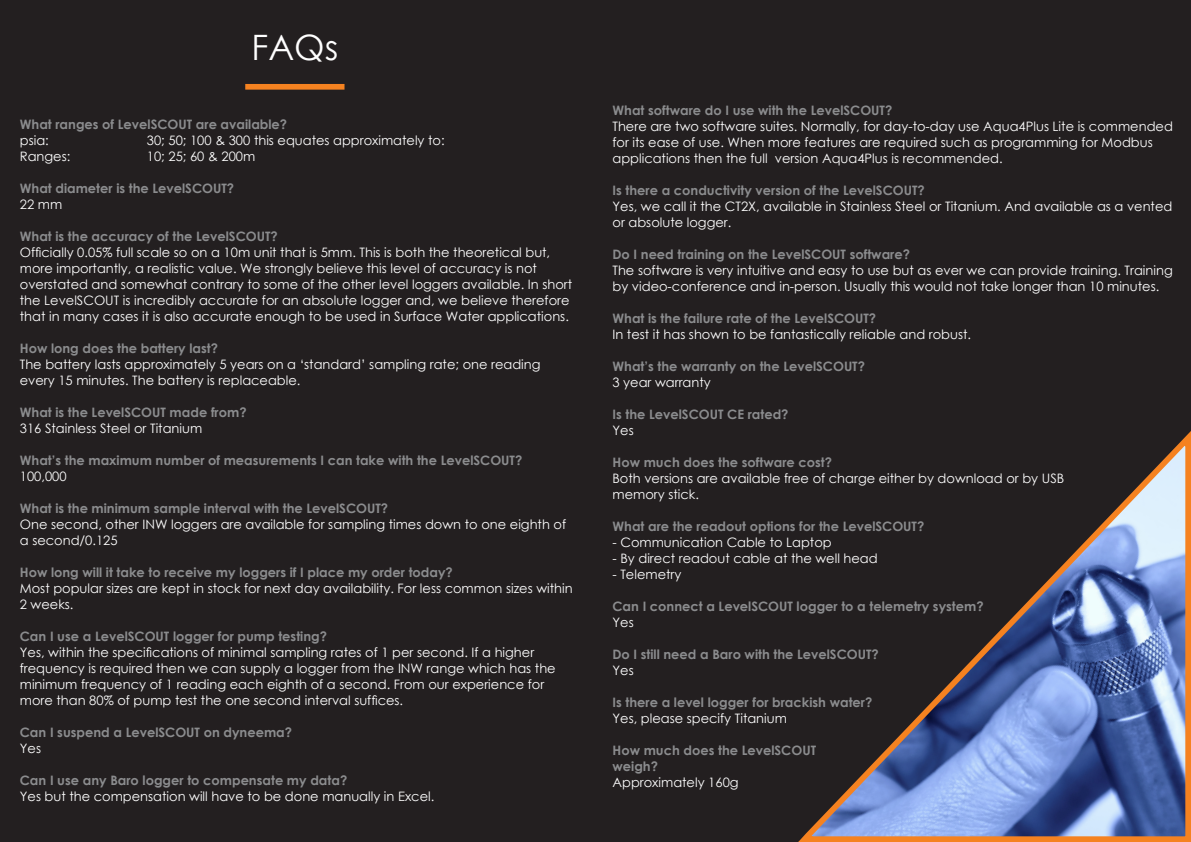
<style>
.page{position:relative;width:1191px;height:842px;background:#231f20}
.page>*{position:absolute;margin:0;border:0;box-sizing:border-box;transform-origin:0 0}
.t1{font:35px "Century Gothic";color:#fff}
.t2{font:13px/16px "Century Gothic";color:#fff}
.t3{font:700 13px "Century Gothic";color:#8b8c8e}
</style>
<div class="page">
<div style="left:245px;top:84px;width:99px;height:6px;background:#f58220"></div>
<svg style="left:798px;top:432px;width:392px;height:410px"></svg>
<hr style="left:799px;top:841px;width:392px;height:1px;background:#f58220">
<hr style="left:1190px;top:431px;width:1px;height:411px;background:#f58220">
<p class="t1" style="left:251px;top:23px;width:88px">FAQs</p>
<p class="t3" style="left:20px;top:114px;width:269px">What ranges of LevelSCOUT are available?</p>
<p class="t2" style="left:20px;top:132px;width:30px">psia:</p>
<p class="t2" style="left:147px;top:132px;width:299px">30; 50; 100 &amp; 300 this equates approximately to:</p>
<p class="t2" style="left:20px;top:148px;width:52px">Ranges:</p>
<p class="t2" style="left:147px;top:148px;width:110px">10; 25; 60 &amp; 200m</p>
<p class="t3" style="left:20px;top:178px;width:216px">What diameter is the LevelSCOUT?</p>
<p class="t2" style="left:20px;top:196px;width:44px">22 mm</p>
<p class="t3" style="left:20px;top:226px;width:259px">What is the accuracy of the LevelSCOUT?</p>
<p class="t2" style="left:20px;top:244px;width:554px">Officially 0.05% full scale so on a 10m unit that is 5mm. This is both the theoretical but, more importantly, a realistic value. We strongly believe this level of accuracy is not overstated and somewhat contrary to some of the other level loggers available. In short the LevelSCOUT is incredibly accurate for an absolute logger and, we believe therefore that in many cases it is also accurate enough to be used in Surface Water applications.</p>
<p class="t3" style="left:20px;top:338px;width:200px">How long does the battery last?</p>
<p class="t2" style="left:20px;top:356px;width:522px">The battery lasts approximately 5 years on a ‘standard’ sampling rate; one reading every 15 minutes. The battery is replaceable.</p>
<p class="t3" style="left:20px;top:402px;width:228px">What is the LevelSCOUT made from?</p>
<p class="t2" style="left:20px;top:420px;width:184px">316 Stainless Steel or Titanium</p>
<p class="t3" style="left:20px;top:450px;width:504px">What’s the maximum number of measurements I can take with the LevelSCOUT?</p>
<p class="t2" style="left:20px;top:468px;width:48px">100,000</p>
<p class="t3" style="left:20px;top:498px;width:370px">What is the minimum sample interval with the LevelSCOUT?</p>
<p class="t2" style="left:20px;top:516px;width:548px">One second, other INW loggers are available for sampling times down to one eighth of a second/0.125</p>
<p class="t3" style="left:20px;top:562px;width:434px">How long will it take to receive my loggers if I place my order today?</p>
<p class="t2" style="left:20px;top:580px;width:554px">Most popular sizes are kept in stock for next day availability. For less common sizes within<br>2 weeks.</p>
<p class="t3" style="left:20px;top:626px;width:309px">Can I use a LevelSCOUT logger for pump testing?</p>
<p class="t2" style="left:20px;top:644px;width:537px">Yes, within the specifications of minimal sampling rates of 1 per second. If a higher frequency is required then we can supply a logger from the INW range which has the minimum frequency of 1 reading each eighth of a second. From our experience for more than 80% of pump test the one second interval suffices.</p>
<p class="t3" style="left:20px;top:722px;width:274px">Can I suspend a LevelSCOUT on dyneema?</p>
<p class="t2" style="left:20px;top:740px;width:23px">Yes</p>
<p class="t3" style="left:20px;top:770px;width:329px">Can I use any Baro logger to compensate my data?</p>
<p class="t2" style="left:20px;top:788px;width:416px">Yes but the compensation will have to be done manually in Excel.</p>
<p class="t3" style="left:612px;top:100px;width:281px">What software do I use with the LevelSCOUT?</p>
<p class="t2" style="left:612px;top:118px;width:562px">There are two software suites. Normally, for day-to-day use Aqua4Plus Lite is commended for its ease of use. When more features are required such as programming for Modbus applications then the full version Aqua4Plus is recommended.</p>
<p class="t3" style="left:612px;top:180px;width:314px">Is there a conductivity version of the LevelSCOUT?</p>
<p class="t2" style="left:612px;top:198px;width:561px">Yes, we call it the CT2X, available in Stainless Steel or Titanium. And available as a vented or absolute logger.</p>
<p class="t3" style="left:612px;top:244px;width:299px">Do I need training on the LevelSCOUT software?</p>
<p class="t2" style="left:612px;top:262px;width:562px">The software is very intuitive and easy to use but as ever we can provide training. Training by video-conference and in-person. Usually this would not take longer than 10 minutes.</p>
<p class="t3" style="left:612px;top:308px;width:265px">What is the failure rate of the LevelSCOUT?</p>
<p class="t2" style="left:612px;top:326px;width:360px">In test it has shown to be fantastically reliable and robust.</p>
<p class="t3" style="left:612px;top:356px;width:254px">What’s the warranty on the LevelSCOUT?</p>
<p class="t2" style="left:612px;top:374px;width:100px">3 year warranty</p>
<p class="t3" style="left:612px;top:404px;width:178px">Is the LevelSCOUT CE rated?</p>
<p class="t2" style="left:612px;top:422px;width:23px">Yes</p>
<p class="t3" style="left:612px;top:452px;width:221px">How much does the software cost?</p>
<p class="t2" style="left:612px;top:470px;width:453px">Both versions are available free of charge either by download or by USB</p>
<p class="t2" style="left:612px;top:486px;width:88px">memory stick.</p>
<p class="t3" style="left:612px;top:516px;width:313px">What are the readout options for the LevelSCOUT?</p>
<p class="t2" style="left:612px;top:534px;width:221px">- Communication Cable to Laptop</p>
<p class="t2" style="left:612px;top:550px;width:267px">- By direct readout cable at the well head</p>
<p class="t2" style="left:612px;top:566px;width:70px">- Telemetry</p>
<p class="t3" style="left:612px;top:596px;width:373px">Can I connect a LevelSCOUT logger to a telemetry system?</p>
<p class="t2" style="left:612px;top:614px;width:23px">Yes</p>
<p class="t3" style="left:612px;top:644px;width:268px">Do I still need a Baro with the LevelSCOUT?</p>
<p class="t2" style="left:612px;top:662px;width:23px">Yes</p>
<p class="t3" style="left:612px;top:692px;width:261px">Is there a level logger for brackish water?</p>
<p class="t2" style="left:612px;top:710px;width:176px">Yes, please specify Titanium</p>
<p class="t3" style="left:612px;top:740px;width:205px">How much does the LevelSCOUT</p>
<p class="t3" style="left:612px;top:756px;width:47px">weigh?</p>
<p class="t2" style="left:612px;top:774px;width:128px">Approximately 160g</p>
</div>
